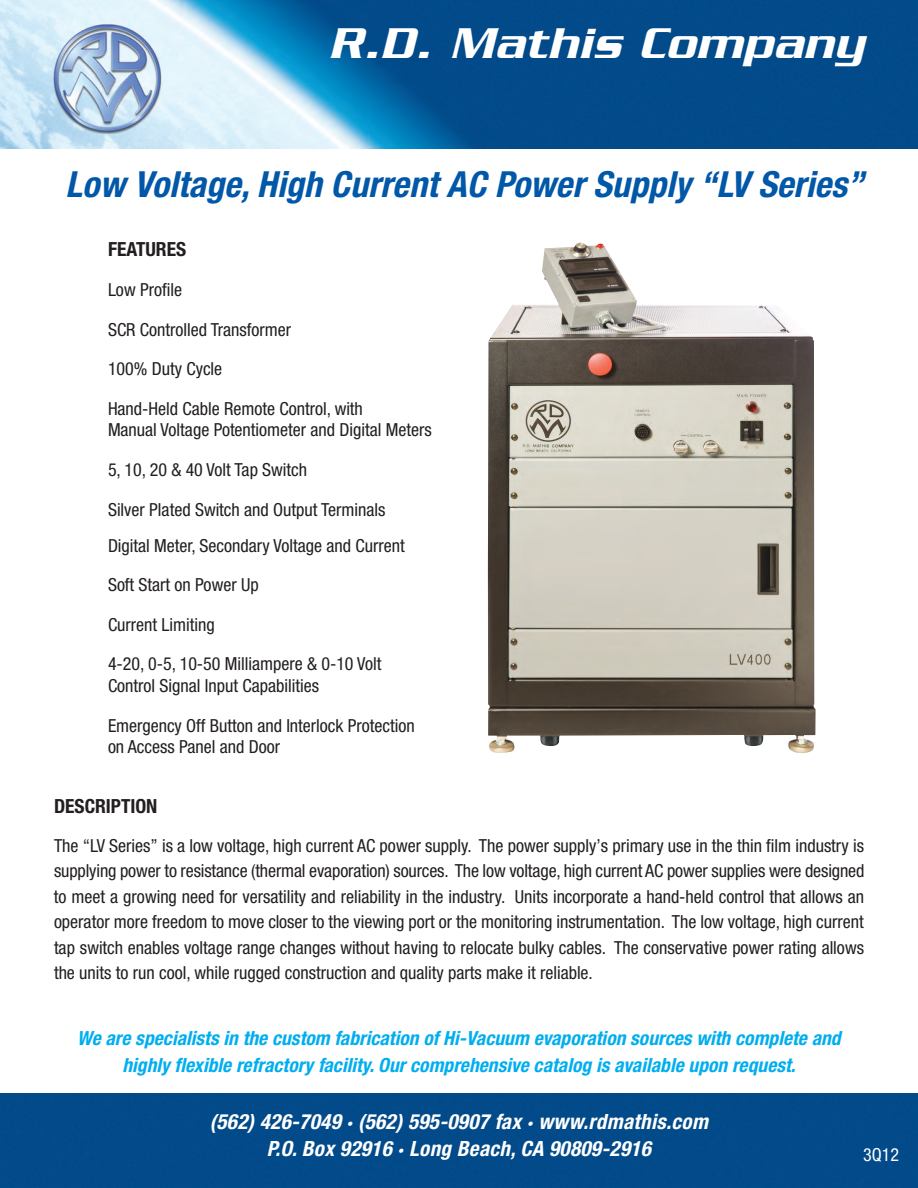
<style>
.page{position:relative;width:918px;height:1188px;background:#fff}
.page>*{position:absolute;margin:0;border:0;box-sizing:border-box;transform-origin:0 0}
.t1{font:italic 500 46.5px "Serpentine";letter-spacing:.015em;color:#fff}
.t2{font:italic 700 condensed 36px "Helvetica Neue";letter-spacing:.005em;color:#0157a8}
.t3{font:italic 700 condensed 21px/27px "Helvetica Neue";letter-spacing:.02em;color:#fff;text-align:center}
.t4{font:italic 700 condensed 19.5px/27px "Helvetica Neue";letter-spacing:.005em;color:#00aeef;text-align:center}
.t5{font:700 condensed 19.5px "Helvetica Neue";color:#231f20}
.t6{font:condensed 18px/39.6px "Helvetica Neue";color:#231f20}
.t7{font:condensed 18px "Helvetica Neue";color:#fff}
.s1{font-size:12px}
</style>
<div class="page">
<img style="left:488px;top:243px;width:328px;height:510px">
<img style="left:0;top:0;width:918px;height:148px">
<div style="left:0;top:1094px;width:918px;height:94px;background:#024a8a"></div>
<h1 class="t1" style="left:329px;top:28px;width:537px">R.D. Mathis Company</h1>
<h2 class="t2" style="left:66px;top:171px;width:800px">Low Voltage, High Current AC Power Supply “LV Series”</h2>
<p class="t5" style="left:108px;top:242px;width:80px">FEATURES</p>
<p class="t6" style="left:108px;top:271px;width:76px">Low Profile</p>
<p class="t6" style="left:108px;top:311px;width:185px">SCR Controlled Transformer<br>100% Duty Cycle</p>
<p class="t6" style="left:108px;top:399px;width:325px;line-height:21.6px">Hand-Held Cable Remote Control, with<br>Manual Voltage Potentiometer and Digital Meters</p>
<p class="t6" style="left:108px;top:451px;width:279px">5, 10, 20 &amp; 40 Volt Tap Switch<br>Silver Plated Switch and Output Terminals</p>
<p class="t6" style="left:108px;top:527px;width:298px">Digital Meter, Secondary Voltage and Current<br>Soft Start on Power Up</p>
<p class="t6" style="left:108px;top:606px;width:275px">Current Limiting<br>4-20, 0-5, 10-50 Milliampere &amp; 0-10 Volt</p>
<p class="t6" style="left:108px;top:667px;width:308px">Control Signal Input Capabilities<br>Emergency Off Button and Interlock Protection</p>
<p class="t6" style="left:108px;top:728px;width:174px">on Access Panel and Door</p>
<p class="t5" style="left:54px;top:799px;width:105px">DESCRIPTION</p>
<p class="t6" style="left:54px;top:834px;width:812px;line-height:25.5px;text-align:justify">The “LV Series” is a low voltage, high current AC power supply. The power supply’s primary use in the thin film industry is supplying power to resistance (thermal evaporation) sources. The low voltage, high current AC power supplies were designed to meet a growing need for versatility and reliability in the industry. Units incorporate a hand-held control that allows an operator more freedom to move closer to the viewing port or the monitoring instrumentation. The low voltage, high current tap switch enables voltage range changes without having to relocate bulky cables. The conservative power rating allows the units to run cool, while rugged construction and quality parts make it reliable.</p>
<p class="t4" style="left:77px;top:1026px;width:765px">We are specialists in the custom fabrication of Hi-Vacuum evaporation sources with complete and highly flexible refractory facility. Our comprehensive catalog is available upon request.</p>
<p class="t3" style="left:210px;top:1110px;width:500px">(562) 426-7049 <span class="s1">•</span> (562) 595-0907 fax <span class="s1">•</span> www.rdmathis.com<br>P.O. Box 92916 <span class="s1">•</span> Long Beach, CA 90809-2916</p>
<p class="t7" style="left:863px;top:1148px;width:37px">3Q12</p>
</div>
